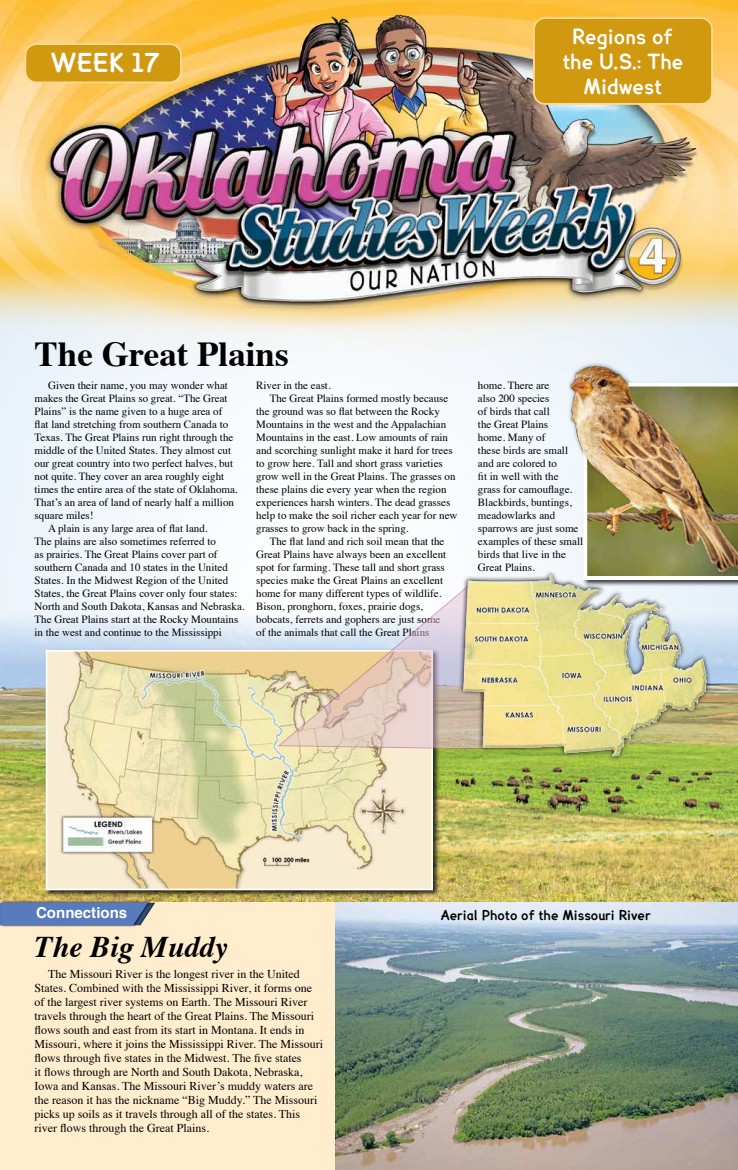
<style>
.page{position:relative;width:738px;height:1170px;background:#fff}
.page>*{position:absolute;margin:0;border:0;box-sizing:border-box;transform-origin:0 0}
.t1{font:700 35px "Times";color:#000}
.t2{font:italic 700 30px "Times";color:#000}
.t3{font:700 25px "Studies Weekly";color:#fff}
.t4{font:700 20px/25px "Studies Weekly";color:#fff;text-align:center}
.t5{font:700 15.1px "Helvetica";color:#fff}
.t6{font:700 13px "Studies Weekly";color:#000}
.t7{font:12px/14px "Times";color:#000}
.t8{font:11px/13px "Times";color:#000}
</style>
<div class="page">
<div style="left:0;top:5px;width:738px;height:1165px;background:#f7fafd"></div>
<img style="left:0;top:471px;width:738px;height:432px">
<img style="left:0;top:0;width:738px;height:405px">
<div style="left:0;top:903px;width:738px;height:267px;background:#ffedce"></div>
<div style="left:534px;top:18px;width:178px;height:86px;background:#d09910;border-radius:11px"></div>
<div style="left:533px;top:17px;width:180px;height:88px;border:2px solid #ffd990;border-radius:11px"></div>
<div style="left:0;top:900px;width:152px;height:28px;background:#000;opacity:.75"></div>
<svg style="left:0;top:903px;width:155px;height:22px;background:#5c7db9"></svg>
<div style="left:25px;top:44px;width:156px;height:38px;background:#d09910;border-radius:11px"></div>
<div style="left:24px;top:43px;width:158px;height:40px;border:2px solid #ffd990;border-radius:11px"></div>
<img style="left:335px;top:903px;width:403px;height:267px">
<div style="left:44px;top:648px;width:396px;height:249px;background:#000;opacity:.75"></div>
<img style="left:49px;top:653px;width:381px;height:234px">
<div style="left:46px;top:650px;width:387px;height:240px;border:2px solid #fff"></div>
<svg style="left:276px;top:583px;width:170px;height:167px"></svg>
<img style="left:446px;top:573px;width:268px;height:193px">
<img style="left:543px;top:348px;width:195px;height:230px">
<div style="left:582px;top:381px;width:156px;height:206px;background:#000;opacity:.75"></div>
<img style="left:583px;top:382px;width:155px;height:198px">
<h3 class="t3" style="left:51px;top:44px;width:111px">WEEK 17</h3>
<h3 class="t4" style="left:562px;top:23px;width:122px">Regions of the U.S.: The<br>Midwest</h3>
<h1 class="t1" style="left:35px;top:320px;width:256px">The Great Plains</h1>
<p class="t8" style="left:48px;top:378px;width:181px">Given their name, you may wonder what</p>
<p class="t8" style="left:35px;top:391px;width:195px">makes the Great Plains so great. “The Great</p>
<p class="t8" style="left:35px;top:404px;width:189px">Plains” is the name given to a huge area of</p>
<p class="t8" style="left:35px;top:417px;width:195px">flat land stretching from southern Canada to</p>
<p class="t8" style="left:35px;top:430px;width:200px">Texas. The Great Plains run right through the</p>
<p class="t8" style="left:35px;top:443px;width:198px">middle of the United States. They almost cut</p>
<p class="t8" style="left:35px;top:456px;width:200px">our great country into two perfect halves, but</p>
<p class="t8" style="left:35px;top:469px;width:191px">not quite. They cover an area roughly eight</p>
<p class="t8" style="left:35px;top:482px;width:205px">times the entire area of the state of Oklahoma.</p>
<p class="t8" style="left:35px;top:495px;width:201px">That’s an area of land of nearly half a million</p>
<p class="t8" style="left:35px;top:508px;width:60px">square miles!</p>
<p class="t8" style="left:48px;top:521px;width:161px">A plain is any large area of flat land.</p>
<p class="t8" style="left:35px;top:534px;width:183px">The plains are also sometimes referred to</p>
<p class="t8" style="left:35px;top:547px;width:185px">as prairies. The Great Plains cover part of</p>
<p class="t8" style="left:35px;top:560px;width:195px">southern Canada and 10 states in the United</p>
<p class="t8" style="left:35px;top:573px;width:195px">States. In the Midwest Region of the United</p>
<p class="t8" style="left:35px;top:586px;width:204px">States, the Great Plains cover only four states:</p>
<p class="t8" style="left:35px;top:599px;width:212px">North and South Dakota, Kansas and Nebraska.</p>
<p class="t8" style="left:35px;top:612px;width:205px">The Great Plains start at the Rocky Mountains</p>
<p class="t8" style="left:35px;top:625px;width:189px">in the west and continue to the Mississippi</p>
<p class="t8" style="left:256px;top:378px;width:76px">River in the east.</p>
<p class="t8" style="left:270px;top:391px;width:180px">The Great Plains formed mostly because</p>
<p class="t8" style="left:256px;top:404px;width:185px">the ground was so flat between the Rocky</p>
<p class="t8" style="left:256px;top:417px;width:192px">Mountains in the west and the Appalachian</p>
<p class="t8" style="left:256px;top:430px;width:193px">Mountains in the east. Low amounts of rain</p>
<p class="t8" style="left:256px;top:443px;width:198px">and scorching sunlight make it hard for trees</p>
<p class="t8" style="left:256px;top:456px;width:188px">to grow here. Tall and short grass varieties</p>
<p class="t8" style="left:256px;top:469px;width:201px">grow well in the Great Plains. The grasses on</p>
<p class="t8" style="left:256px;top:482px;width:192px">these plains die every year when the region</p>
<p class="t8" style="left:256px;top:495px;width:196px">experiences harsh winters. The dead grasses</p>
<p class="t8" style="left:256px;top:508px;width:203px">help to make the soil richer each year for new</p>
<p class="t8" style="left:256px;top:521px;width:154px">grasses to grow back in the spring.</p>
<p class="t8" style="left:270px;top:534px;width:176px">The flat land and rich soil mean that the</p>
<p class="t8" style="left:256px;top:547px;width:192px">Great Plains have always been an excellent</p>
<p class="t8" style="left:256px;top:560px;width:190px">spot for farming. These tall and short grass</p>
<p class="t8" style="left:256px;top:573px;width:188px">species make the Great Plains an excellent</p>
<p class="t8" style="left:256px;top:586px;width:187px">home for many different types of wildlife.</p>
<p class="t8" style="left:256px;top:599px;width:168px">Bison, pronghorn, foxes, prairie dogs,</p>
<p class="t8" style="left:256px;top:612px;width:186px">bobcats, ferrets and gophers are just some</p>
<p class="t8" style="left:256px;top:625px;width:175px">of the animals that call the Great Plains</p>
<p class="t8" style="left:478px;top:378px;width:107px">home. There are<br>also 200 species<br>of birds that call<br>the Great Plains<br>home. Many of<br>these birds are small and are colored to<br>fit in well with the grass for camouflage.<br>Blackbirds, buntings, meadowlarks and sparrows are just some examples of these small birds that live in the<br>Great Plains.</p>
<h3 class="t5" style="left:36px;top:901px;width:93px">Connections</h3>
<h2 class="t2" style="left:35px;top:919px;width:195px">The Big Muddy</h2>
<p class="t7" style="left:35px;top:966px;width:290px;text-indent:14px">The Missouri River is the longest river in the United States. Combined with the Mississippi River, it forms one of the largest river systems on Earth. The Missouri River travels through the heart of the Great Plains. The Missouri flows south and east from its start in Montana. It ends in Missouri, where it joins the Mississippi River. The Missouri flows through five states in the Midwest. The five states<br>it flows through are North and South Dakota, Nebraska, Iowa and Kansas. The Missouri River’s muddy waters are the reason it has the nickname “Big Muddy.” The Missouri picks up soils as it travels through all of the states. This river flows through the Great Plains.</p>
<p class="t6" style="left:441px;top:905px;width:211px">Aerial Photo of the Missouri River</p>
</div>
